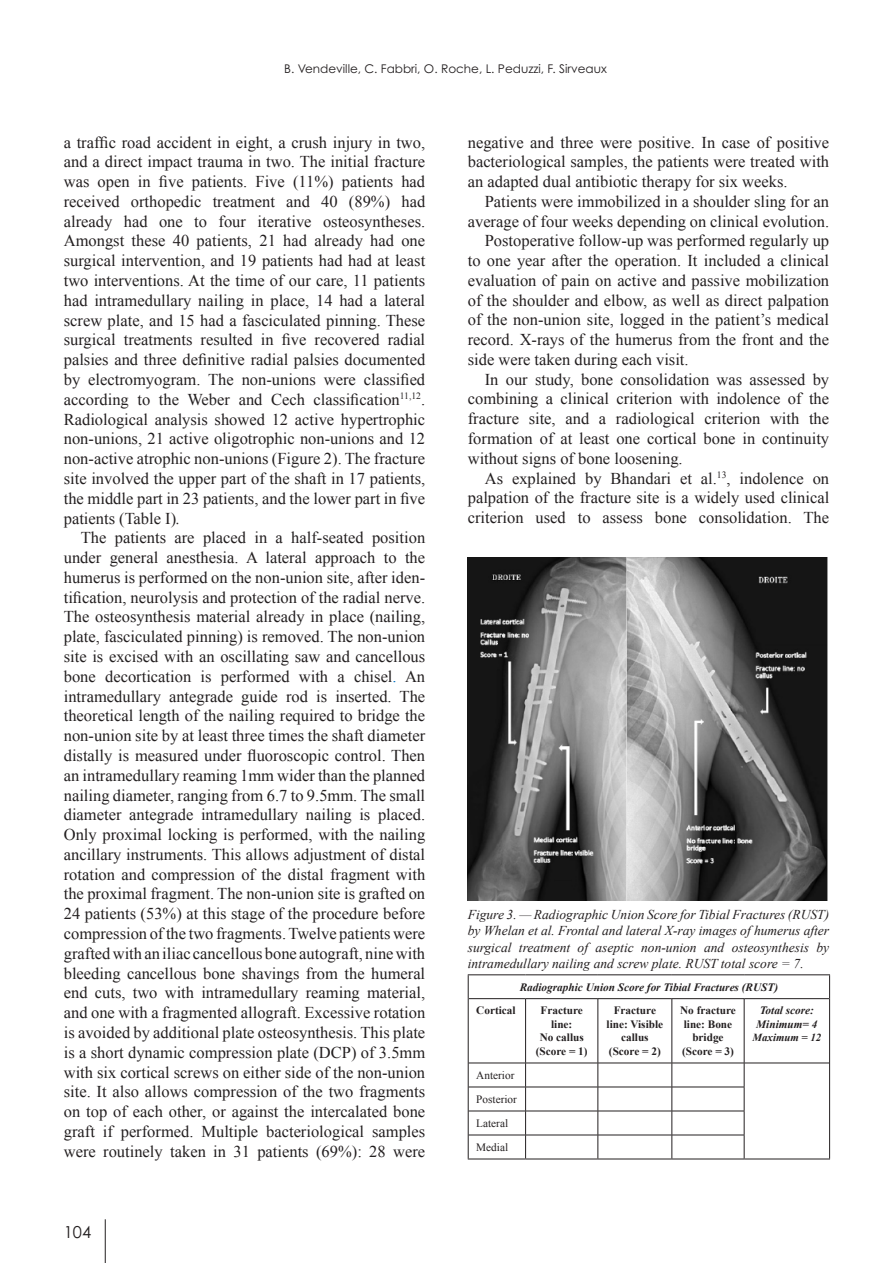
<style>
.page{position:relative;width:893px;height:1263px;background:#fff}
.page>*{position:absolute;margin:0;border:0;box-sizing:border-box;transform-origin:0 0}
.Standaard{font:16.5px/19.8px "Times New Roman";color:#231f20;text-align:justify}
.t1{font:16.5px "Century Gothic Pro";color:#231f20}
.Standaard-2{font:italic 13.5px/16.5px "Times New Roman";color:#231f20;text-align:justify}
.t2{font:12px "Century Gothic Pro";color:#231f20}
.Standaard-3{font:700 11.25px/13.5px "Times New Roman";color:#231f20;text-align:center}
.Standaard-4{font:italic 700 11.25px "Times New Roman";color:#231f20}
.Standaard-5{font:11.25px "Times New Roman";color:#231f20}
.Standaard-6{font:italic 700 10.8px "Times New Roman";color:#231f20}
.s1{font-style:italic}
.s2{color:#0070c0}
</style>
<div class="page">
<hr style="left:105px;top:1219px;width:1px;height:44px;background:#231f20">
<img style="left:468px;top:557px;width:360px;height:343px">
<hr style="left:468px;top:974px;width:58px;height:1px;background:#231f20">
<svg style="left:468px;top:975px;width:1px;height:24px"></svg>
<hr style="left:526px;top:974px;width:72px;height:1px;background:#231f20">
<hr style="left:598px;top:974px;width:74px;height:1px;background:#231f20">
<hr style="left:672px;top:974px;width:72px;height:1px;background:#231f20">
<hr style="left:744px;top:974px;width:86px;height:1px;background:#231f20">
<hr style="left:468px;top:999px;width:1px;height:64px;background:#231f20">
<hr style="left:829px;top:999px;width:1px;height:64px;background:#231f20">
<svg style="left:829px;top:1063px;width:1px;height:95px"></svg>
<svg style="left:468px;top:1063px;width:1px;height:95px"></svg>
<hr style="left:468px;top:1158px;width:58px;height:1px;background:#231f20">
<hr style="left:526px;top:1158px;width:72px;height:1px;background:#231f20">
<hr style="left:598px;top:1158px;width:74px;height:1px;background:#231f20">
<hr style="left:672px;top:1158px;width:72px;height:1px;background:#231f20">
<svg style="left:829px;top:975px;width:1px;height:24px"></svg>
<hr style="left:469px;top:998px;width:57px;height:1px;background:#231f20">
<hr style="left:526px;top:998px;width:72px;height:1px;background:#231f20">
<hr style="left:525px;top:999px;width:1px;height:64px;background:#231f20">
<hr style="left:598px;top:998px;width:74px;height:1px;background:#231f20">
<hr style="left:598px;top:999px;width:1px;height:64px;background:#231f20">
<hr style="left:672px;top:998px;width:72px;height:1px;background:#231f20">
<hr style="left:672px;top:999px;width:1px;height:64px;background:#231f20">
<hr style="left:744px;top:998px;width:85px;height:1px;background:#231f20">
<hr style="left:744px;top:999px;width:1px;height:64px;background:#231f20">
<hr style="left:469px;top:1063px;width:57px;height:1px;background:#231f20">
<hr style="left:526px;top:1063px;width:72px;height:1px;background:#231f20">
<hr style="left:598px;top:1063px;width:74px;height:1px;background:#231f20">
<hr style="left:672px;top:1063px;width:72px;height:1px;background:#231f20">
<hr style="left:744px;top:1063px;width:85px;height:1px;background:#231f20">
<hr style="left:744px;top:1158px;width:86px;height:1px;background:#231f20">
<hr style="left:469px;top:1087px;width:57px;height:1px;background:#231f20">
<hr style="left:526px;top:1087px;width:72px;height:1px;background:#231f20">
<hr style="left:598px;top:1087px;width:74px;height:1px;background:#231f20">
<hr style="left:672px;top:1087px;width:72px;height:1px;background:#231f20">
<hr style="left:469px;top:1111px;width:57px;height:1px;background:#231f20">
<hr style="left:526px;top:1111px;width:72px;height:1px;background:#231f20">
<hr style="left:598px;top:1111px;width:74px;height:1px;background:#231f20">
<hr style="left:672px;top:1111px;width:72px;height:1px;background:#231f20">
<hr style="left:469px;top:1135px;width:57px;height:1px;background:#231f20">
<hr style="left:526px;top:1135px;width:72px;height:1px;background:#231f20">
<svg style="left:525px;top:1063px;width:1px;height:95px"></svg>
<hr style="left:598px;top:1135px;width:74px;height:1px;background:#231f20">
<svg style="left:598px;top:1063px;width:1px;height:95px"></svg>
<hr style="left:672px;top:1135px;width:72px;height:1px;background:#231f20">
<svg style="left:672px;top:1063px;width:1px;height:95px"></svg>
<svg style="left:744px;top:1063px;width:1px;height:95px"></svg>
<p class="t2" style="left:284px;top:61px;width:324px">B. Vendeville, C. Fabbri, O. Roche, L. Peduzzi, F. Sirveaux</p>
<p class="Standaard" style="left:64px;top:132px;width:363px">a traffic road accident in eight, a crush injury in two, and a direct impact trauma in two. The initial fracture was open in five patients. Five (11%) patients had received orthopedic treatment and 40 (89%) had already had one to four iterative osteosyntheses.<br>Amongst these 40 patients, 21 had already had one surgical intervention, and 19 patients had had at least two interventions. At the time of our care, 11 patients had intramedullary nailing in place, 14 had a lateral screw plate, and 15 had a fasciculated pinning. These surgical treatments resulted in five recovered radial palsies and three definitive radial palsies documented by electromyogram. The non-unions were classified according to the Weber and Cech classification<sup>11,12</sup>.<br>Radiological analysis showed 12 active hypertrophic non-unions, 21 active oligotrophic non-unions and 12 non-active atrophic non-unions (Figure 2). The fracture site involved the upper part of the shaft in 17 patients, the middle part in 23 patients, and the lower part in five patients (Table I)<span class="s1">.</span></p>
<p class="Standaard" style="left:64px;top:528px;width:363px;text-indent:17px">The patients are placed in a half-seated position under general anesthesia. A lateral approach to the humerus is performed on the non-union site, after iden&shy;tification, neurolysis and protection of the radial nerve.<br>The osteosynthesis material already in place (nailing, plate, fasciculated pinning) is removed. The non-union site is excised with an oscillating saw and cancellous bone decortication is performed with a chisel<span class="s2">.</span> An intramedullary antegrade guide rod is inserted. The theoretical length of the nailing required to bridge the non-union site by at least three times the shaft diameter distally is measured under fluoroscopic control. Then an intramedullary reaming 1mm wider than the planned nailing diameter, ranging from 6.7 to 9.5mm. The small diameter antegrade intramedullary nailing is placed.<br>Only proximal locking is performed, with the nailing ancillary instruments. This allows adjustment of distal rotation and compression of the distal fragment with the proximal fragment. The non-union site is grafted on 24 patients (53%) at this stage of the procedure before compression of the two fragments. Twelve patients were grafted with an iliac cancellous bone autograft, nine with bleeding cancellous bone shavings from the humeral end cuts, two with intramedullary reaming material, and one with a fragmented allograft. Excessive rotation is avoided by additional plate osteosynthesis. This plate is a short dynamic compression plate (DCP) of 3.5mm with six cortical screws on either side of the non-union site. It also allows compression of the two fragments on top of each other, or against the intercalated bone graft if performed. Multiple bacteriological samples were routinely taken in 31 patients (69%): 28 were</p>
<p class="t1" style="left:64px;top:1222px;width:29px">104</p>
<p class="Standaard" style="left:468px;top:132px;width:363px">negative and three were positive. In case of positive bacteriological samples, the patients were treated with an adapted dual antibiotic therapy for six weeks.</p>
<p class="Standaard" style="left:468px;top:191px;width:363px;text-align:right">Patients were immobilized in a shoulder sling for an average of four weeks depending on clinical evolution.</p>
<p class="Standaard" style="left:468px;top:231px;width:363px;text-indent:17px">Postoperative follow-up was performed regularly up to one year after the operation. It included a clinical evaluation of pain on active and passive mobilization of the shoulder and elbow, as well as direct palpation of the non-union site, logged in the patient’s medical record. X-rays of the humerus from the front and the side were taken during each visit.</p>
<p class="Standaard" style="left:468px;top:369px;width:363px;text-indent:17px">In our study, bone consolidation was assessed by combining a clinical criterion with indolence of the fracture site, and a radiological criterion with the formation of at least one cortical bone in continuity without signs of bone loosening.</p>
<p class="Standaard" style="left:468px;top:468px;width:363px;text-indent:17px">As explained by Bhandari et al.<sup>13</sup>, indolence on palpation of the fracture site is a widely used clinical criterion used to assess bone consolidation. The</p>
<p class="Standaard-2" style="left:468px;top:906px;width:363px">Figure 3. — Radiographic Union Score for Tibial Fractures (RUST) by Whelan et al. Frontal and lateral X-ray images of humerus after surgical treatment of aseptic non-union and osteosynthesis by intramedullary nailing and screw plate. RUST total score = 7.</p>
<p class="Standaard-4" style="left:520px;top:979px;width:260px">Radiographic Union Score for Tibial Fractures (RUST)</p>
<p class="Standaard-3" style="left:476px;top:1003px;width:41px">Cortical</p>
<p class="Standaard-3" style="left:541px;top:1003px;width:44px">Fracture line:</p>
<p class="Standaard-3" style="left:540px;top:1030px;width:46px">No callus</p>
<p class="Standaard-3" style="left:536px;top:1044px;width:53px">(Score = 1)</p>
<p class="Standaard-3" style="left:680px;top:1003px;width:57px">No fracture line: Bone bridge</p>
<p class="Standaard-3" style="left:682px;top:1044px;width:53px">(Score = 3)</p>
<p class="Standaard-4" style="left:760px;top:1003px;width:56px">Total score:</p>
<p class="Standaard-4" style="left:756px;top:1016px;width:63px">Minimum= 4</p>
<p class="Standaard-6" style="left:753px;top:1030px;width:70px">Maximum = 12</p>
<p class="Standaard-3" style="left:607px;top:1003px;width:58px">Fracture line: Visible callus</p>
<p class="Standaard-3" style="left:609px;top:1044px;width:53px">(Score = 2)</p>
<p class="Standaard-5" style="left:476px;top:1067px;width:40px">Anterior</p>
<p class="Standaard-5" style="left:476px;top:1091px;width:42px">Posterior</p>
<p class="Standaard-5" style="left:476px;top:1115px;width:33px">Lateral</p>
<p class="Standaard-5" style="left:476px;top:1139px;width:33px">Medial</p>
</div>
